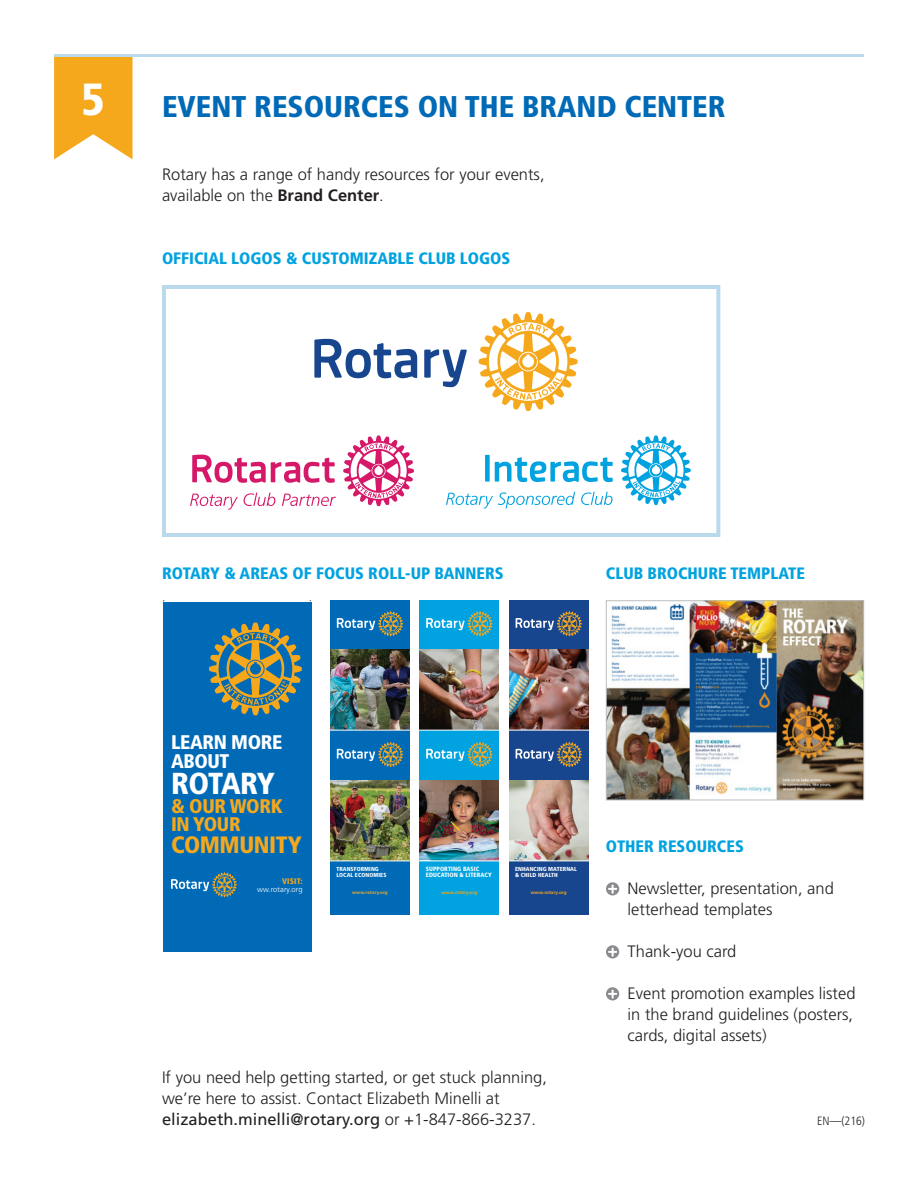
<style>
.page{position:relative;width:918px;height:1188px;background:#fff}
.page>*{position:absolute;margin:0;border:0;box-sizing:border-box;transform-origin:0 0}
.t1{font:900 condensed 45px "Frutiger LT Std";color:#fff}
.t2{font:900 condensed 30.45px "Frutiger LT Std";letter-spacing:-.04em;color:#fff}
.t3{font:900 condensed 30px "Frutiger LT Std";color:#016ab6}
.t4{font:900 condensed 23.7px "Frutiger LT Std";letter-spacing:-.02em;color:#f5a81c}
.t5{font:900 condensed 19.8px/18.9px "Frutiger LT Std";letter-spacing:-.02em;color:#fff}
.t6{font:900 condensed 19.8px/18.9px "Frutiger LT Std";letter-spacing:-.02em;color:#f5a81c}
.t7{font:300 16.5px/21px "Frutiger LT Std";color:#231f20}
.t8{font:900 condensed 16.5px "Frutiger LT Std";color:#00a2e0}
.t9{font:300 condensed 12px "Frutiger LT Std";color:#231f20}
.t10{font:900 condensed 8.1px "Frutiger LT Std";letter-spacing:.01em;color:#f5a81c}
.t11{font:300 7.5px "Frutiger LT Std";letter-spacing:.01em;color:#fff}
.t12{font:900 condensed 6.15px/6.1px "Frutiger LT Std";letter-spacing:.01em;color:#fff}
.t13{font:900 condensed 5.85px/6px "Frutiger LT Std";letter-spacing:.01em;color:#fff}
.t14{font:700 4.65px "Frutiger LT Std";letter-spacing:.01em;color:#f5a81c}
.s1{font-weight:700}
.s2{font-weight:400}
</style>
<div class="page">
<svg style="left:54px;top:57px;width:79px;height:102px;background:#f6b238"></svg>
<hr style="left:54px;top:54px;width:810px;height:3px;background:#badaec">
<img style="left:608px;top:602px;width:254px;height:196px">
<div style="left:606px;top:600px;width:258px;height:200px;border:1px solid #bcbdbf"></div>
<div style="left:330px;top:600px;width:80px;height:184px;background:#016ab6"></div>
<img style="left:330px;top:650px;width:80px;height:80px">
<svg style="left:337px;top:611px;width:66px;height:25px"></svg>
<hr style="left:330px;top:730px;width:80px;height:1px;background:#fff">
<div style="left:330px;top:731px;width:80px;height:184px;background:#016ab6"></div>
<img style="left:330px;top:780px;width:80px;height:80px">
<svg style="left:337px;top:742px;width:66px;height:25px"></svg>
<hr style="left:330px;top:860px;width:80px;height:1px;background:#fff">
<div style="left:420px;top:600px;width:79px;height:184px;background:#00a2e0"></div>
<img style="left:420px;top:650px;width:79px;height:80px">
<svg style="left:426px;top:611px;width:66px;height:25px"></svg>
<hr style="left:420px;top:730px;width:79px;height:1px;background:#fff">
<div style="left:420px;top:731px;width:79px;height:184px;background:#00a2e0"></div>
<img style="left:420px;top:780px;width:79px;height:80px">
<svg style="left:426px;top:742px;width:66px;height:25px"></svg>
<hr style="left:420px;top:860px;width:79px;height:1px;background:#fff">
<div style="left:509px;top:600px;width:79px;height:184px;background:#17468e"></div>
<img style="left:509px;top:650px;width:79px;height:80px">
<svg style="left:516px;top:611px;width:66px;height:25px"></svg>
<hr style="left:509px;top:730px;width:79px;height:1px;background:#fff">
<div style="left:509px;top:731px;width:79px;height:184px;background:#17468e"></div>
<img style="left:509px;top:780px;width:79px;height:80px">
<svg style="left:516px;top:742px;width:66px;height:25px"></svg>
<hr style="left:509px;top:860px;width:79px;height:1px;background:#fff">
<div style="left:163px;top:602px;width:148px;height:349px;background:#016ab6"></div>
<svg style="left:171px;top:872px;width:66px;height:25px"></svg>
<svg style="left:209px;top:623px;width:93px;height:92px"></svg>
<svg style="left:314px;top:339px;width:153px;height:48px"></svg>
<svg style="left:479px;top:312px;width:99px;height:99px"></svg>
<svg style="left:343px;top:435px;width:71px;height:71px"></svg>
<svg style="left:192px;top:455px;width:143px;height:28px"></svg>
<svg style="left:190px;top:494px;width:48px;height:16px"></svg>
<svg style="left:244px;top:493px;width:31px;height:13px"></svg>
<svg style="left:282px;top:494px;width:54px;height:12px"></svg>
<svg style="left:621px;top:436px;width:70px;height:69px"></svg>
<svg style="left:485px;top:455px;width:128px;height:27px"></svg>
<svg style="left:446px;top:492px;width:129px;height:17px"></svg>
<svg style="left:581px;top:492px;width:31px;height:13px"></svg>
<div style="left:162px;top:285px;width:558px;height:252px;border:4px solid #badaec"></div>
<svg style="left:606px;top:882px;width:13px;height:14px"></svg>
<svg style="left:606px;top:945px;width:13px;height:14px"></svg>
<svg style="left:606px;top:987px;width:13px;height:14px"></svg>
<h1 class="t1" style="left:82px;top:72px;width:25px">5</h1>
<h3 class="t3" style="left:162px;top:89px;width:565px">EVENT RESOURCES ON THE BRAND CENTER</h3>
<p class="t7" style="left:162px;top:164px;width:384px">Rotary has a range of handy resources for your events, available on the <span class="s1">Brand Center</span>.</p>
<p class="t8" style="left:162px;top:248px;width:350px">OFFICIAL LOGOS &amp; CUSTOMIZABLE CLUB LOGOS</p>
<p class="t8" style="left:162px;top:563px;width:343px">ROTARY &amp; AREAS OF FOCUS ROLL-UP BANNERS</p>
<p class="t8" style="left:606px;top:563px;width:200px">CLUB BROCHURE TEMPLATE</p>
<p class="t5" style="left:171px;top:732px;width:113px">LEARN MORE<br>ABOUT</p>
<h2 class="t2" style="left:171px;top:765px;width:105px">ROTARY</h2>
<p class="t6" style="left:171px;top:796px;width:113px">&amp; OUR WORK<br>IN YOUR</p>
<h3 class="t4" style="left:171px;top:830px;width:132px">COMMUNITY</h3>
<p class="t10" style="left:282px;top:876px;width:22px">VISIT:</p>
<p class="t11" style="left:257px;top:885px;width:47px">ww.rotary.org</p>
<p class="t13" style="left:336px;top:866px;width:52px">TRANSFORMING<br>LOCAL ECONOMIES</p>
<p class="t14" style="left:352px;top:890px;width:37px">www.rotary.org</p>
<p class="t12" style="left:426px;top:866px;width:68px">SUPPORTING BASIC<br>EDUCATION &amp; LITERACY</p>
<p class="t14" style="left:441px;top:890px;width:37px">www.rotary.org</p>
<p class="t13" style="left:515px;top:866px;width:63px">ENHANCING MATERNAL &amp; CHILD HEALTH</p>
<p class="t14" style="left:531px;top:890px;width:37px">www.rotary.org</p>
<p class="t7" style="left:162px;top:1067px;width:387px">If you need help getting started, or get stuck planning, we’re here to assist. Contact Elizabeth Minelli at <span class="s2">elizabeth.minelli@rotary.org</span> or +1-847-866-3237.</p>
<p class="t8" style="left:606px;top:836px;width:139px">OTHER RESOURCES</p>
<p class="t7" style="left:628px;top:878px;width:208px">Newsletter, presentation, and letterhead templates</p>
<p class="t7" style="left:628px;top:941px;width:110px">Thank-you card</p>
<p class="t7" style="left:628px;top:983px;width:229px">Event promotion examples listed in the brand guidelines (posters, cards, digital assets)</p>
<p class="t9" style="left:817px;top:1114px;width:49px">EN—(216)</p>
</div>
